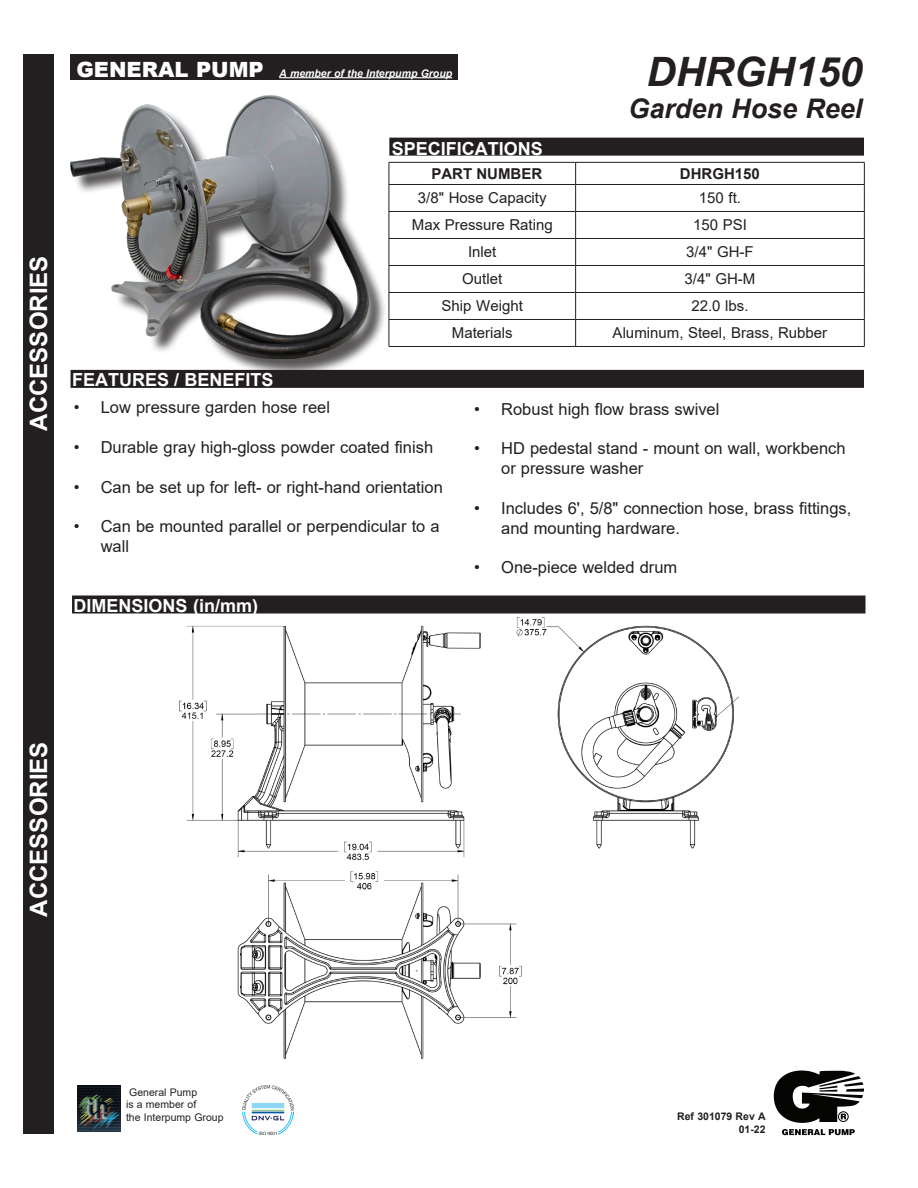
<style>
.page{position:relative;width:918px;height:1188px;background:#fff}
.page>*{position:absolute;margin:0;border:0;box-sizing:border-box;transform-origin:0 0}
.t1{font:italic 700 40.5px "Arial";color:#231f20}
.t2{font:italic 700 27px "Arial";color:#231f20}
.t3{font:700 24px "Arial";color:#fff}
.t4{font:700 18px "Arial";color:#fff}
.t5{font:16.5px/19.8px "Arial";color:#231f20}
.t6{font:15px "Arial";color:#231f20}
.t7{font:700 15px "Arial";color:#231f20}
.t8{font:10.5px "Arial";color:#231f20}
.t9{font:italic 700 10.5px "Arial";color:#fff}
.t10{font:700 10.5px "Arial";color:#231f20}
.s1{font-weight:900;font-style:normal;font-size:21px}
</style>
<div class="page">
<div style="left:24px;top:54px;width:30px;height:1080px;background:#231f20"></div>
<div style="left:71px;top:54px;width:387px;height:26px;background:#231f20"></div>
<hr style="left:279px;top:77px;width:173px;height:1px;background:#fff">
<div style="left:389px;top:138px;width:475px;height:18px;background:#231f20"></div>
<svg style="left:576px;top:163px;width:288px;height:183px"></svg>
<hr style="left:389px;top:162px;width:187px;height:1px;background:#231f20">
<hr style="left:576px;top:162px;width:289px;height:1px;background:#231f20">
<hr style="left:389px;top:184px;width:187px;height:1px;background:#231f20">
<hr style="left:576px;top:184px;width:289px;height:1px;background:#231f20">
<hr style="left:389px;top:211px;width:187px;height:1px;background:#231f20">
<hr style="left:389px;top:238px;width:187px;height:1px;background:#231f20">
<hr style="left:389px;top:265px;width:187px;height:1px;background:#231f20">
<svg style="left:389px;top:163px;width:1px;height:183px"></svg>
<hr style="left:389px;top:292px;width:187px;height:1px;background:#231f20">
<hr style="left:389px;top:319px;width:187px;height:1px;background:#231f20">
<hr style="left:389px;top:346px;width:187px;height:1px;background:#231f20">
<hr style="left:576px;top:211px;width:289px;height:1px;background:#231f20">
<hr style="left:576px;top:238px;width:289px;height:1px;background:#231f20">
<hr style="left:576px;top:265px;width:289px;height:1px;background:#231f20">
<hr style="left:576px;top:292px;width:289px;height:1px;background:#231f20">
<hr style="left:576px;top:319px;width:289px;height:1px;background:#231f20">
<svg style="left:575px;top:163px;width:1px;height:183px"></svg>
<svg style="left:864px;top:163px;width:1px;height:183px"></svg>
<hr style="left:576px;top:346px;width:289px;height:1px;background:#231f20">
<div style="left:71px;top:370px;width:793px;height:18px;background:#231f20"></div>
<div style="left:72px;top:596px;width:793px;height:18px;background:#231f20"></div>
<img style="left:78px;top:1085px;width:43px;height:47px">
<img style="left:243px;top:1085px;width:51px;height:49px">
<svg style="left:774px;top:1070px;width:90px;height:65px"></svg>
<div style="left:73px;top:98px;width:314px;height:279px;background:#231f20;opacity:.75"></div>
<img style="left:71px;top:96px;width:298px;height:262px">
<img style="left:179px;top:618px;width:559px;height:441px">
<p class="t3" style="left:22px;top:430px;width:176px;rotate:-90deg">ACCESSORIES</p>
<p class="t9" style="left:76px;top:66px;width:377px"><span class="s1">GENERAL PUMP</span> A member of the Interpump Group</p>
<p class="t1" style="left:646px;top:45px;width:218px">DHRGH150</p>
<p class="t2" style="left:628px;top:91px;width:236px">Garden Hose Reel</p>
<p class="t4" style="left:392px;top:136px;width:153px">SPECIFICATIONS</p>
<p class="t7" style="left:431px;top:163px;width:112px">PART NUMBER</p>
<p class="t7" style="left:680px;top:163px;width:82px">DHRGH150</p>
<p class="t6" style="left:418px;top:188px;width:130px">3/8" Hose Capacity</p>
<p class="t6" style="left:699px;top:188px;width:44px">150 ft.</p>
<p class="t6" style="left:412px;top:215px;width:142px">Max Pressure Rating</p>
<p class="t6" style="left:693px;top:215px;width:55px">150 PSI</p>
<p class="t6" style="left:468px;top:242px;width:30px">Inlet</p>
<p class="t6" style="left:686px;top:242px;width:69px">3/4" GH-F</p>
<p class="t6" style="left:462px;top:269px;width:42px">Outlet</p>
<p class="t6" style="left:685px;top:269px;width:72px">3/4" GH-M</p>
<p class="t6" style="left:442px;top:296px;width:83px">Ship Weight</p>
<p class="t6" style="left:691px;top:296px;width:59px">22.0 lbs.</p>
<p class="t6" style="left:452px;top:323px;width:62px">Materials</p>
<p class="t6" style="left:613px;top:323px;width:216px">Aluminum, Steel, Brass, Rubber</p>
<p class="t4" style="left:72px;top:367px;width:203px">FEATURES / BENEFITS</p>
<p class="t5" style="left:74px;top:398px;width:258px">• Low pressure garden hose reel</p>
<p class="t5" style="left:74px;top:437px;width:361px">• Durable gray high-gloss powder coated finish</p>
<p class="t5" style="left:74px;top:477px;width:371px">• Can be set up for left- or right-hand orientation</p>
<p class="t5" style="left:101px;top:516px;width:340px;text-indent:-27px">• Can be mounted parallel or perpendicular to a wall</p>
<p class="t4" style="left:74px;top:593px;width:186px">DIMENSIONS (in/mm)</p>
<p class="t5" style="left:474px;top:399px;width:247px">• Robust high flow brass swivel</p>
<p class="t5" style="left:501px;top:439px;width:346px;text-indent:-27px">• HD pedestal stand - mount on wall, workbench or pressure washer</p>
<p class="t5" style="left:474px;top:498px;width:379px">• Includes 6', 5/8" connection hose, brass fittings,</p>
<p class="t5" style="left:501px;top:518px;width:180px">and mounting hardware.</p>
<p class="t5" style="left:474px;top:557px;width:205px">• One-piece welded drum</p>
<p class="t3" style="left:22px;top:916px;width:176px;rotate:-90deg">ACCESSORIES</p>
<p class="t8" style="left:129px;top:1085px;width:69px">General Pump</p>
<p class="t8" style="left:126px;top:1097px;width:72px">is a member of</p>
<p class="t8" style="left:126px;top:1110px;width:99px">the Interpump Group</p>
<p class="t10" style="left:677px;top:1109px;width:90px">Ref 301079 Rev A</p>
<p class="t10" style="left:739px;top:1122px;width:28px">01-22</p>
</div>
